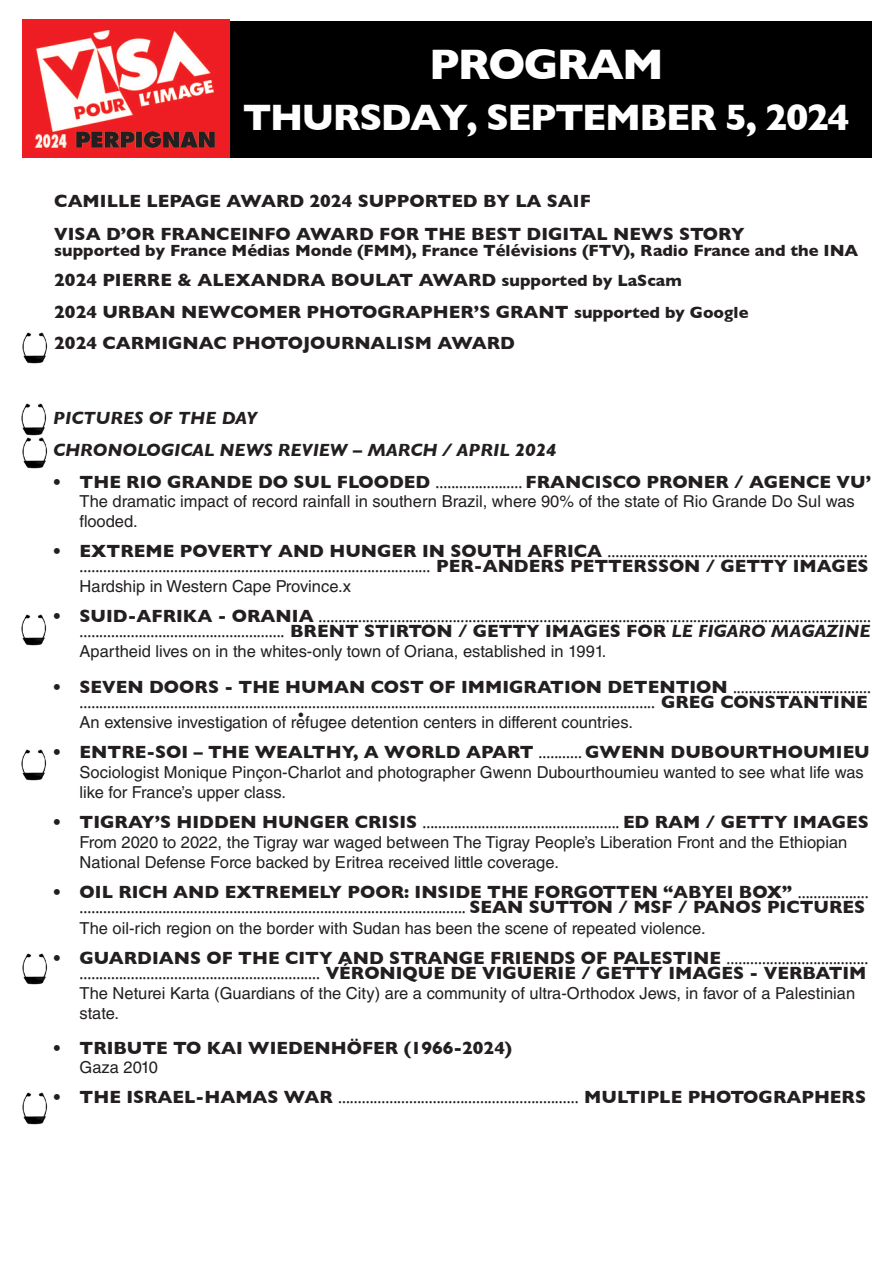
<style>
.page{position:relative;width:893px;height:1263px;background:#fff}
.page>*{position:absolute;margin:0;border:0;box-sizing:border-box;transform-origin:0 0}
.NOM{font:700 43.5px "Gill Sans";letter-spacing:-.04em;color:#fff}
.NOM-2{font:700 37.5px "Gill Sans";letter-spacing:-.04em;color:#fff}
.t1{font:18px/15px "Gill Sans";color:#231f20;text-align:right}
.t2{font:700 18px "Gill Sans";color:#231f20}
.t3{font:italic 700 18px "Gill Sans";color:#231f20}
.t4{font:16.5px/19.8px "Helvetica LT Std";color:#231f20}
.t5{font:700 16.5px "Gill Sans";color:#231f20}
.s1{font-size:16.5px}
.s2{font-weight:400}
.s3{font-weight:700}
.s4{font-weight:700;font-style:italic}
</style>
<div class="page">
<div style="left:221px;top:21px;width:651px;height:136px;background:#000"></div>
<img style="left:22px;top:20px;width:207px;height:137px">
<img style="left:21px;top:404px;width:26px;height:31px">
<img style="left:21px;top:614px;width:26px;height:32px">
<img style="left:21px;top:749px;width:26px;height:32px">
<img style="left:22px;top:1093px;width:26px;height:31px">
<img style="left:22px;top:954px;width:26px;height:31px">
<img style="left:22px;top:437px;width:26px;height:31px">
<img style="left:22px;top:332px;width:26px;height:32px">
<p class="NOM" style="left:429px;top:29px;width:236px">PROGRAM</p>
<p class="NOM-2" style="left:243px;top:87px;width:608px">THURSDAY, SEPTEMBER 5, 2024</p>
<p class="t2" style="left:54px;top:187px;width:538px">CAMILLE LEPAGE AWARD 2024 SUPPORTED BY LA SAIF</p>
<p class="t2" style="left:54px;top:220px;width:692px">VISA D’OR FRANCEINFO AWARD FOR THE BEST DIGITAL NEWS STORY</p>
<p class="t5" style="left:54px;top:238px;width:805px">supported by France Médias Monde (FMM), France Télévisions (FTV), Radio France and the INA</p>
<p class="t2" style="left:54px;top:266px;width:629px">2024 PIERRE &amp; ALEXANDRA BOULAT AWARD <span class="s1">supported by LaScam</span></p>
<p class="t2" style="left:54px;top:298px;width:696px">2024 URBAN NEWCOMER PHOTOGRAPHER’S GRANT <span class="s1">supported by Google</span></p>
<p class="t2" style="left:54px;top:329px;width:462px">2024 CARMIGNAC PHOTOJOURNALISM AWARD</p>
<p class="t3" style="left:53px;top:407px;width:206px">PICTURES OF THE DAY</p>
<p class="t3" style="left:53px;top:439px;width:505px">CHRONOLOGICAL NEWS REVIEW – MARCH / APRIL 2024</p>
<p class="t2" style="left:53px;top:467px;width:820px">• THE RIO GRANDE DO SUL FLOODED <span class="s2">......................</span> FRANCISCO PRONER / AGENCE VU’</p>
<p class="t4" style="left:80px;top:492px;width:777px">The dramatic impact of record rainfall in southern Brazil, where 90% of the state of Rio Grande Do Sul was flooded.</p>
<p class="t1" style="left:53px;top:543px;width:818px"><span class="s3">• EXTREME POVERTY AND HUNGER IN SOUTH AFRICA</span> .................................................................. ......................................................................................... <span class="s3">PER-ANDERS PETTERSSON / GETTY IMAGES</span></p>
<p class="t4" style="left:80px;top:576px;width:273px">Hardship in Western Cape Province.x</p>
<p class="t1" style="left:53px;top:608px;width:820px"><span class="s3">• SUID-AFRIKA - ORANIA</span> ............................................................................................................................................ .................................................... <span class="s3">BRENT STIRTON / GETTY IMAGES FOR</span> <span class="s4">LE FIGARO MAGAZINE</span></p>
<p class="t4" style="left:80px;top:641px;width:528px">Apartheid lives on in the whites-only town of Oriana, established in 1991.</p>
<p class="t1" style="left:53px;top:680px;width:820px"><span class="s3">• SEVEN DOORS - THE HUMAN COST OF IMMIGRATION DETENTION</span> ................................... .................................................................................................................................................. <span class="s3">GREG CONSTANTINE</span></p>
<p class="t4" style="left:80px;top:712px;width:555px">An extensive investigation of refugee detention centers in different countries.</p>
<p class="t2" style="left:53px;top:738px;width:819px">• ENTRE-SOI – THE WEALTHY, A WORLD APART <span class="s2">...........</span> GWENN DUBOURTHOUMIEU</p>
<p class="t4" style="left:80px;top:762px;width:786px">Sociologist Monique Pinçon-Charlot and photographer Gwenn Dubourthoumieu wanted to see what life was like for France’s upper class.</p>
<p class="t1" style="left:53px;top:814px;width:818px"><span class="s3">• TIGRAY’S HIDDEN HUNGER CRISIS</span> .................................................. <span class="s3">ED RAM / GETTY IMAGES</span></p>
<p class="t4" style="left:80px;top:832px;width:769px">From 2020 to 2022, the Tigray war waged between The Tigray People’s Liberation Front and the Ethiopian<br>National Defense Force backed by Eritrea received little coverage.</p>
<p class="t1" style="left:53px;top:884px;width:818px"><span class="s3">• OIL RICH AND EXTREMELY POOR: INSIDE THE FORGOTTEN “ABYEI BOX”</span> .................. .................................................................................................. <span class="s3">SEAN SUTTON / MSF / PANOS PICTURES</span></p>
<p class="t4" style="left:80px;top:918px;width:628px">The oil-rich region on the border with Sudan has been the scene of repeated violence.</p>
<p class="t1" style="left:53px;top:950px;width:817px"><span class="s3">• GUARDIANS OF THE CITY AND STRANGE FRIENDS OF PALESTINE</span> .................................... ............................................................. <span class="s3">VÉRONIQUE DE VIGUERIE / GETTY IMAGES - VERBATIM</span></p>
<p class="t4" style="left:80px;top:983px;width:777px">The Neturei Karta (Guardians of the City) are a community of ultra-Orthodox Jews, in favor of a Palestinian state.</p>
<p class="t2" style="left:53px;top:1033px;width:461px">• TRIBUTE TO KAI WIEDENHÖFER (1966-2024)</p>
<p class="t4" style="left:80px;top:1057px;width:80px">Gaza 2010</p>
<p class="t1" style="left:53px;top:1089px;width:815px"><span class="s3">• THE ISRAEL-HAMAS WAR</span> ............................................................. <span class="s3">MULTIPLE PHOTOGRAPHERS</span></p>
<p class="t1" style="left:298px;top:707px;width:36px">• ..</p>
</div>
